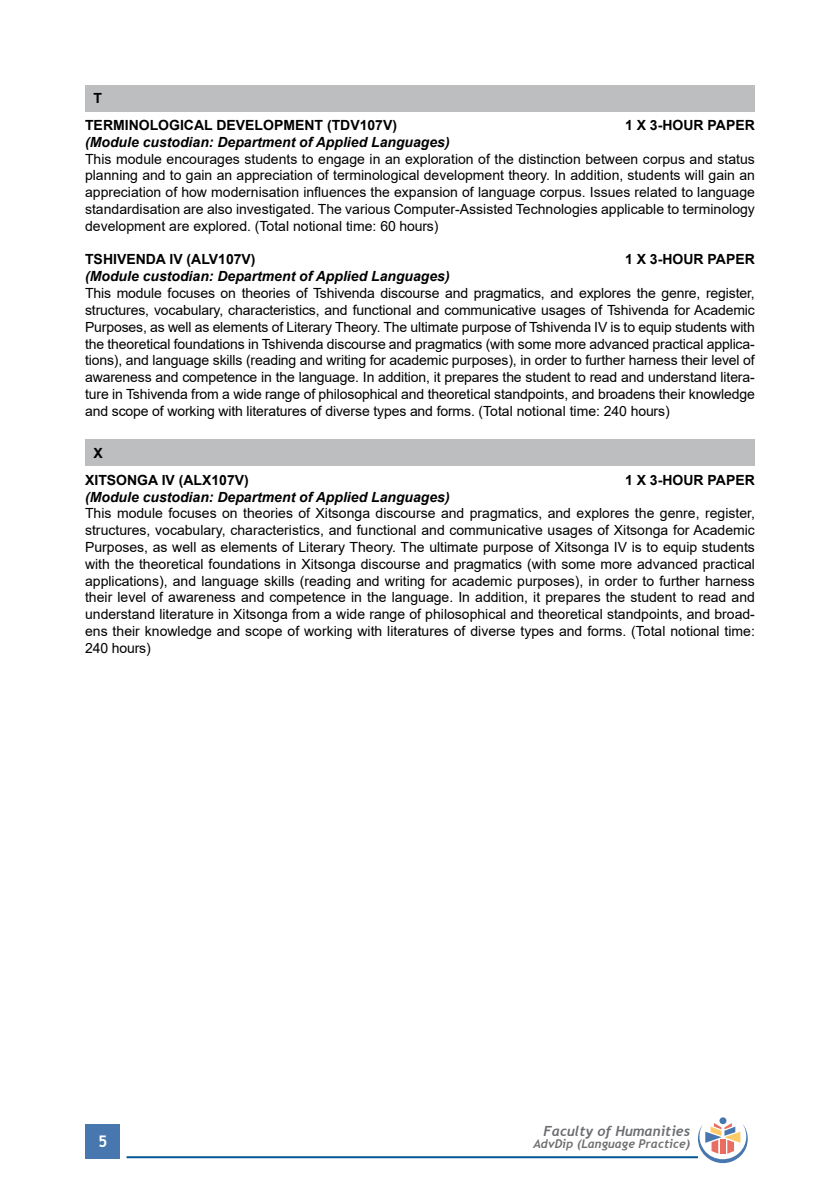
<style>
.page{position:relative;width:840px;height:1191px;background:#fff}
.page>*{position:absolute;margin:0;border:0;box-sizing:border-box;transform-origin:0 0}
.t1{font:700 16px "Trebuchet MS";color:#fff}
.t2{font:14px/16.8px "Arial";color:#000;text-align:justify}
.t3{font:italic 700 14px "Arial";color:#000}
.t4{font:700 14px/26.8px "Arial";color:#000}
.t5{font:italic 700 14px "Trebuchet";color:#6d6e71}
.t6{font:italic 700 12px "Trebuchet";color:#6d6e71}
</style>
<div class="page">
<div style="left:86px;top:1124px;width:34px;height:34px;background:#4777ae"></div>
<hr style="left:126px;top:1156px;width:571px;height:2px;background:#005596">
<div style="left:719px;top:1117px;width:7px;height:7px;background:#4777ae;border-radius:50%"></div>
<svg style="left:697px;top:1123px;width:50px;height:40px"></svg>
<div style="left:85px;top:85px;width:669px;height:26px;background:#bcbec0"></div>
<div style="left:85px;top:440px;width:669px;height:26px;background:#bcbec0"></div>
<p class="t4" style="left:85px;top:85px;width:313px;text-indent:8px">T<br>TERMINOLOGICAL DEVELOPMENT (TDV107V)</p>
<p class="t4" style="left:624px;top:112px;width:131px">1 X 3-HOUR PAPER</p>
<p class="t3" style="left:85px;top:133px;width:366px">(Module custodian: Department of Applied Languages)</p>
<p class="t2" style="left:85px;top:150px;width:671px">This module encourages students to engage in an exploration of the distinction between corpus and status planning and to gain an appreciation of terminological development theory. In addition, students will gain an appreciation of how modernisation influences the expansion of language corpus. Issues related to language standardisation are also investigated. The various Computer-Assisted Technologies applicable to terminology development are explored. (Total notional time: 60 hours)</p>
<p class="t4" style="left:85px;top:246px;width:172px">TSHIVENDA IV (ALV107V)</p>
<p class="t4" style="left:624px;top:246px;width:131px">1 X 3-HOUR PAPER</p>
<p class="t3" style="left:85px;top:267px;width:366px">(Module custodian: Department of Applied Languages)</p>
<p class="t2" style="left:85px;top:285px;width:671px">This module focuses on theories of Tshivenda discourse and pragmatics, and explores the genre, register, structures, vocabulary, characteristics, and functional and communicative usages of Tshivenda for Academic Purposes, as well as elements of Literary Theory. The ultimate purpose of Tshivenda IV is to equip students with the theoretical foundations in Tshivenda discourse and pragmatics (with some more advanced practical applica&shy;tions), and language skills (reading and writing for academic purposes), in order to further harness their level of awareness and competence in the language. In addition, it prepares the student to read and understand litera&shy;ture in Tshivenda from a wide range of philosophical and theoretical standpoints, and broadens their knowledge and scope of working with literatures of diverse types and forms. (Total notional time: 240 hours)</p>
<p class="t4" style="left:85px;top:440px;width:165px;text-indent:8px">X<br>XITSONGA IV (ALX107V)</p>
<p class="t4" style="left:624px;top:466px;width:131px">1 X 3-HOUR PAPER</p>
<p class="t3" style="left:85px;top:487px;width:366px">(Module custodian: Department of Applied Languages)</p>
<p class="t2" style="left:85px;top:505px;width:671px">This module focuses on theories of Xitsonga discourse and pragmatics, and explores the genre, register, structures, vocabulary, characteristics, and functional and communicative usages of Xitsonga for Academic Purposes, as well as elements of Literary Theory. The ultimate purpose of Xitsonga IV is to equip students with the theoretical foundations in Xitsonga discourse and pragmatics (with some more advanced practical applications), and language skills (reading and writing for academic purposes), in order to further harness their level of awareness and competence in the language. In addition, it prepares the student to read and understand literature in Xitsonga from a wide range of philosophical and theoretical standpoints, and broad&shy;ens their knowledge and scope of working with literatures of diverse types and forms. (Total notional time:<br>240 hours)</p>
<p class="t1" style="left:98px;top:1131px;width:11px">5</p>
<p class="t5" style="left:543px;top:1121px;width:148px">Faculty of Humanities</p>
<p class="t6" style="left:533px;top:1135px;width:158px">AdvDip (Language Practice)</p>
</div>
